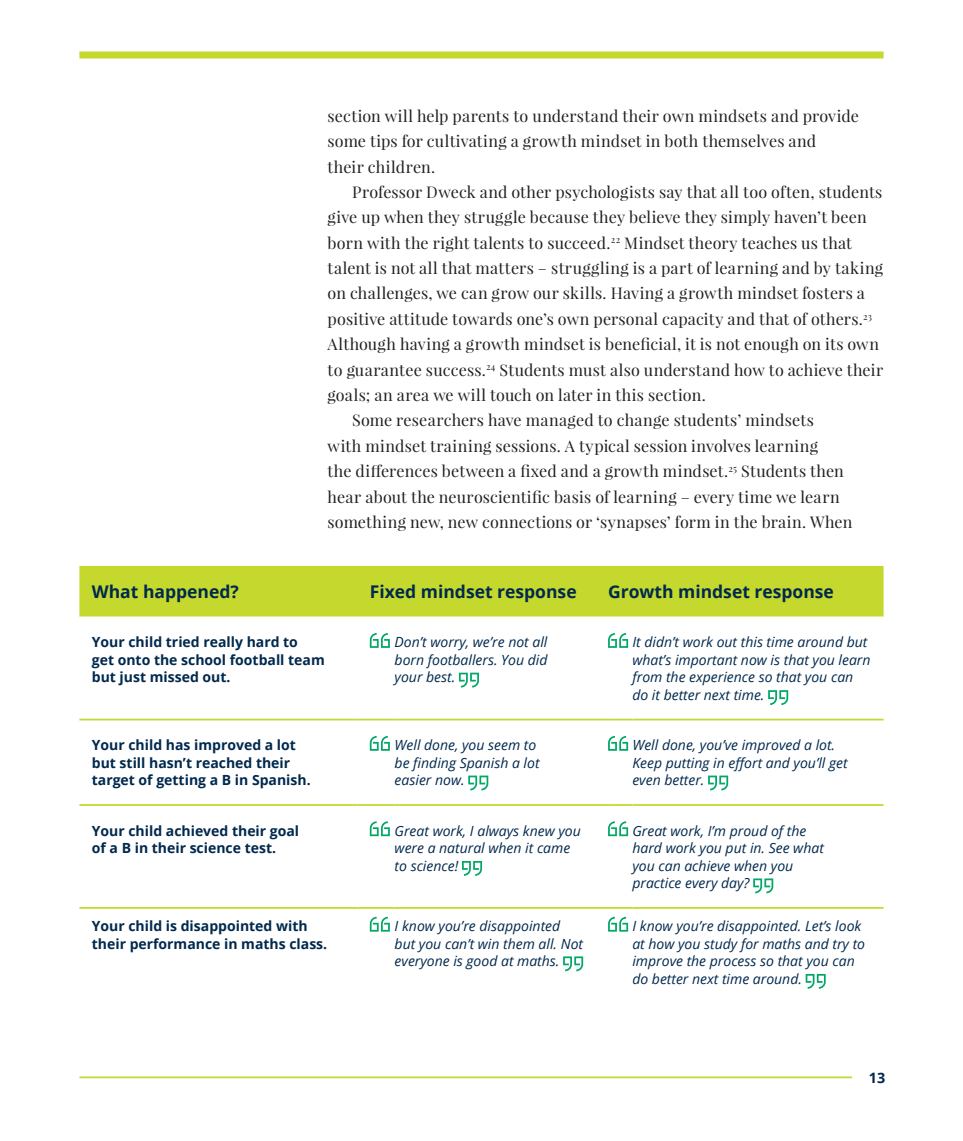
<style>
.page{position:relative;width:963px;height:1141px;background:#fff}
.page>*{position:absolute;margin:0;border:0;box-sizing:border-box;transform-origin:0 0}
.Table_Head{font:700 17.5px "Open Sans";color:#00294e}
.Body{font:16.1px/25.4px "Playfair Display";letter-spacing:.01em;color:#231f20}
.t1{font:700 14.35px "Open Sans";color:#00294e}
.Table_text{font:italic 14px/17.5px "Open Sans";color:#00294e}
.Table_text-2{font:700 14px/17.5px "Open Sans";color:#00294e}
</style>
<div class="page">
<div style="left:79px;top:52px;width:804px;height:7px;background:#c4d82d"></div>
<hr style="left:79px;top:1076px;width:773px;height:2px;background:#c4d82d">
<div style="left:79px;top:566px;width:804px;height:51px;background:#c4d82d"></div>
<svg style="left:79px;top:638px;width:804px;height:347px"></svg>
<hr style="left:79px;top:719px;width:278px;height:1px;background:#c4d82d">
<hr style="left:357px;top:719px;width:37px;height:1px;background:#c4d82d">
<hr style="left:394px;top:719px;width:214px;height:1px;background:#c4d82d">
<svg style="left:608px;top:719px;width:24px;height:1px"></svg>
<hr style="left:632px;top:719px;width:251px;height:1px;background:#c4d82d">
<hr style="left:79px;top:804px;width:278px;height:2px;background:#c4d82d">
<hr style="left:357px;top:804px;width:37px;height:2px;background:#c4d82d">
<hr style="left:394px;top:804px;width:214px;height:2px;background:#c4d82d">
<hr style="left:608px;top:804px;width:24px;height:2px;background:#c4d82d">
<hr style="left:632px;top:804px;width:251px;height:2px;background:#c4d82d">
<hr style="left:79px;top:907px;width:278px;height:2px;background:#c4d82d">
<hr style="left:357px;top:907px;width:37px;height:2px;background:#c4d82d">
<hr style="left:394px;top:907px;width:214px;height:2px;background:#c4d82d">
<hr style="left:608px;top:907px;width:24px;height:2px;background:#c4d82d">
<hr style="left:632px;top:907px;width:251px;height:2px;background:#c4d82d">
<svg style="left:370px;top:633px;width:20px;height:15px"></svg>
<svg style="left:459px;top:673px;width:20px;height:14px"></svg>
<svg style="left:608px;top:633px;width:20px;height:15px"></svg>
<svg style="left:768px;top:690px;width:20px;height:15px"></svg>
<svg style="left:370px;top:736px;width:20px;height:15px"></svg>
<svg style="left:468px;top:776px;width:20px;height:14px"></svg>
<svg style="left:608px;top:736px;width:20px;height:15px"></svg>
<svg style="left:708px;top:776px;width:20px;height:14px"></svg>
<svg style="left:370px;top:821px;width:20px;height:15px"></svg>
<svg style="left:462px;top:861px;width:20px;height:15px"></svg>
<svg style="left:608px;top:821px;width:20px;height:15px"></svg>
<svg style="left:753px;top:878px;width:20px;height:15px"></svg>
<svg style="left:370px;top:917px;width:20px;height:15px"></svg>
<svg style="left:563px;top:956px;width:20px;height:15px"></svg>
<svg style="left:608px;top:917px;width:20px;height:15px"></svg>
<svg style="left:805px;top:974px;width:20px;height:15px"></svg>
<p class="Body" style="left:327px;top:103px;width:532px">section will help parents to understand their own mindsets and provide some tips for cultivating a growth mindset in both themselves and<br>their children.</p>
<p class="Body" style="left:327px;top:179px;width:557px;text-indent:25px">Professor Dweck and other psychologists say that all too often, students give up when they struggle because they believe they simply haven’t been born with the right talents to succeed.<sup>22</sup> Mindset theory teaches us that talent is not all that matters – struggling is a part of learning and by taking on challenges, we can grow our skills. Having a growth mindset fosters a positive attitude towards one’s own personal capacity and that of others.<sup>23<br></sup>Although having a growth mindset is beneficial, it is not enough on its own to guarantee success.<sup>24</sup> Students must also understand how to achieve their goals; an area we will touch on later in this section.</p>
<p class="Body" style="left:327px;top:408px;width:526px;text-indent:25px">Some researchers have managed to change students’ mindsets<br>with mindset training sessions. A typical session involves learning<br>the differences between a fixed and a growth mindset.<sup>25</sup> Students then hear about the neuroscientific basis of learning – every time we learn something new, new connections or ‘synapses’ form in the brain. When</p>
<p class="Table_Head" style="left:92px;top:579px;width:148px">What happened?</p>
<p class="Table_Head" style="left:370px;top:579px;width:208px">Fixed mindset response</p>
<p class="Table_Head" style="left:608px;top:579px;width:227px">Growth mindset response</p>
<p class="Table_text-2" style="left:92px;top:633px;width:234px">Your child tried really hard to<br>get onto the school football team but just missed out.</p>
<p class="Table_text" style="left:394px;top:633px;width:154px;text-align:justify">Don’t worry, we’re not all born footballers. You did your best.</p>
<p class="Table_text" style="left:632px;top:633px;width:240px">It didn’t work out this time around but what’s important now is that you learn from the experience so that you can do it better next time.</p>
<p class="Table_text-2" style="left:92px;top:736px;width:220px">Your child has improved a lot but still hasn’t reached their target of getting a B in Spanish.</p>
<p class="Table_text" style="left:394px;top:736px;width:146px">Well done, you seem to be finding Spanish a lot easier now.</p>
<p class="Table_text" style="left:632px;top:736px;width:217px">Well done, you’ve improved a lot.<br>Keep putting in effort and you’ll get even better.</p>
<p class="Table_text-2" style="left:92px;top:821px;width:209px">Your child achieved their goal of a B in their science test.</p>
<p class="Table_text" style="left:394px;top:821px;width:188px">Great work, I always knew you were a natural when it came to science!</p>
<p class="Table_text" style="left:632px;top:821px;width:193px">Great work, I’m proud of the hard work you put in. See what you can achieve when you practice every day?</p>
<p class="Table_text-2" style="left:92px;top:917px;width:237px">Your child is disappointed with their performance in maths class.</p>
<p class="Table_text" style="left:394px;top:917px;width:190px">I know you’re disappointed but you can’t win them all. Not everyone is good at maths.</p>
<p class="Table_text" style="left:632px;top:917px;width:234px">I know you’re disappointed. Let’s look at how you study for maths and try to improve the process so that you can do better next time around.</p>
<p class="t1" style="left:868px;top:1068px;width:18px">13</p>
</div>
